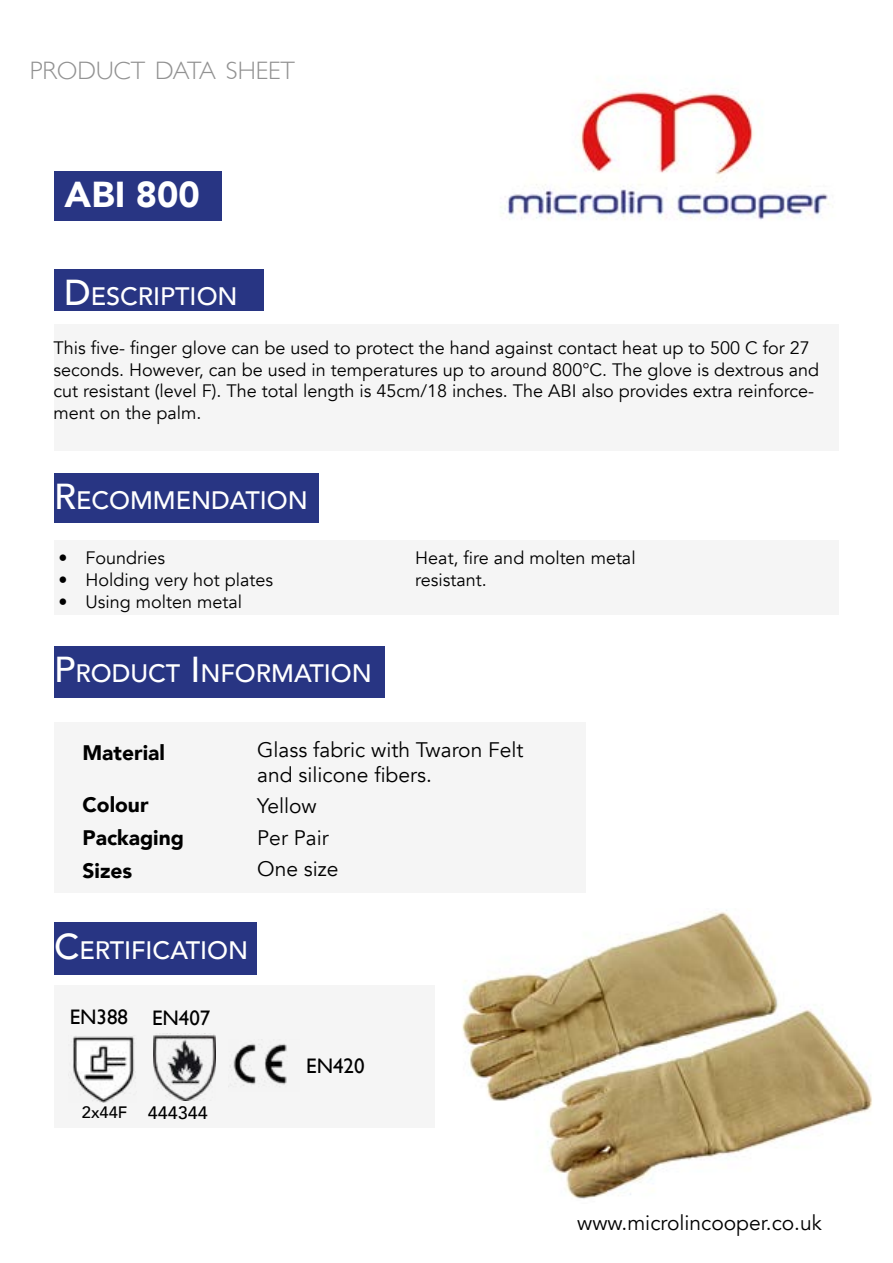
<style>
.page{position:relative;width:893px;height:1263px;background:#fff}
.page>*{position:absolute;margin:0;border:0;box-sizing:border-box;transform-origin:0 0}
.t1{font:900 36px "Avenir";color:#fff}
.t2{font:500 25.2px "Avenir";color:#fff}
.t3{font:300 25.2px "Gill Sans";color:#929292}
.t4{font:21px/31.5px "Avenir";color:#000}
.t5{font:900 21px/33px "Avenir";color:#000}
.t6{font:21px "Gill Sans";color:#000}
.t7{font:18px/21.6px "Avenir";color:#000}
.t8{font:500 18px "Avenir";color:#000}
.t9{font:500 16.5px "Avenir";color:#000}
.s1{font-size:36px}
</style>
<div class="page">
<div style="left:54px;top:324px;width:785px;height:127px;background:#f5f5f5"></div>
<div style="left:54px;top:269px;width:209px;height:41px;background:#283583"></div>
<div style="left:54px;top:540px;width:785px;height:74px;background:#f5f5f5"></div>
<div style="left:54px;top:473px;width:265px;height:50px;background:#283583"></div>
<div style="left:54px;top:646px;width:331px;height:51px;background:#283583"></div>
<div style="left:54px;top:723px;width:531px;height:170px;background:#f5f5f5"></div>
<img style="left:500px;top:90px;width:331px;height:130px">
<div style="left:54px;top:923px;width:202px;height:52px;background:#283583"></div>
<div style="left:54px;top:985px;width:381px;height:143px;background:#f5f5f5"></div>
<img style="left:230px;top:1043px;width:57px;height:43px">
<img style="left:73px;top:1036px;width:63px;height:66px">
<img style="left:153px;top:1033px;width:62px;height:68px">
<div style="left:54px;top:171px;width:167px;height:49px;background:#283583"></div>
<img style="left:462px;top:910px;width:410px;height:289px">
<h2 class="t3" style="left:30px;top:51px;width:267px">PRODUCT DATA SHEET</h2>
<h1 class="t1" style="left:65px;top:163px;width:137px">ABI 800</h1>
<h2 class="t2" style="left:64px;top:274px;width:175px"><span class="s1">D</span>ESCRIPTION</h2>
<p class="t7" style="left:54px;top:337px;width:767px">This five- finger glove can be used to protect the hand against contact heat up to 500 C for 27 seconds. However, can be used in temperatures up to around 800°C. The glove is dextrous and cut resistant (level F). The total length is 45cm/18 inches. The ABI also provides extra reinforce&shy;ment on the palm.</p>
<h2 class="t2" style="left:54px;top:478px;width:255px"><span class="s1">R</span>ECOMMENDATION</h2>
<p class="t7" style="left:58px;top:548px;width:108px">• Foundries</p>
<p class="t7" style="left:58px;top:569px;width:216px">• Holding very hot plates</p>
<p class="t7" style="left:58px;top:591px;width:185px">• Using molten metal</p>
<h2 class="t2" style="left:54px;top:652px;width:319px"><span class="s1">P</span>RODUCT <span class="s1">I</span> NFORMATION</h2>
<p class="t7" style="left:415px;top:548px;width:222px">Heat, fire and molten metal resistant.</p>
<p class="t5" style="left:82px;top:736px;width:84px">Material</p>
<p class="t5" style="left:82px;top:788px;width:103px">Colour<br>Packaging<br>Sizes</p>
<p class="t4" style="left:257px;top:737px;width:268px;line-height:25.2px">Glass fabric with Twaron Felt and silicone fibers.</p>
<p class="t4" style="left:257px;top:791px;width:83px">Yellow<br>Per Pair<br>One size</p>
<h2 class="t2" style="left:54px;top:928px;width:196px"><span class="s1">C</span>ERTIFICATION</h2>
<p class="t6" style="left:70px;top:1005px;width:60px">EN388</p>
<p class="t6" style="left:152px;top:1005px;width:60px">EN407</p>
<p class="t9" style="left:82px;top:1098px;width:47px">2x44F</p>
<p class="t8" style="left:148px;top:1097px;width:62px">444344</p>
<p class="t6" style="left:306px;top:1054px;width:60px">EN420</p>
<p class="t4" style="left:577px;top:1207px;width:246px">www.microlincooper.co.uk</p>
</div>
